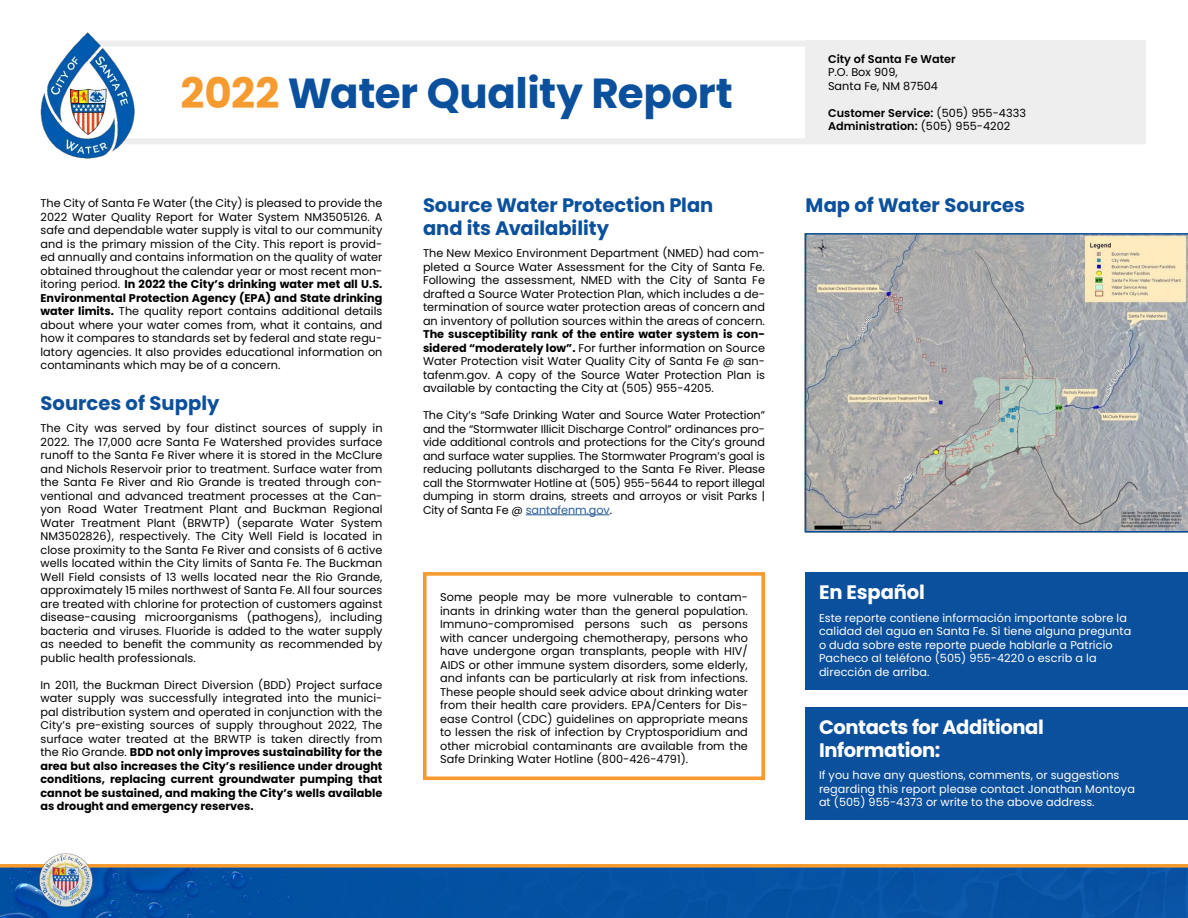
<style>
.page{position:relative;width:1188px;height:918px;background:#fff}
.page>*{position:absolute;margin:0;border:0;box-sizing:border-box;transform-origin:0 0}
.Main_Title{font:700 42px "Poppins";letter-spacing:-.01em;color:#0b509c}
.Header_3{font:700 19.5px/22.5px "Poppins";color:#0b509c}
.Header_4{font:700 19.5px/22.5px "Poppins";letter-spacing:-.02em;color:#fff}
.Body_Copy{font:11.25px/13.5px "Poppins";letter-spacing:.005em;color:#000;text-align:justify}
.Body_White{font:11.25px/13.5px "Poppins";letter-spacing:.005em;color:#fff}
.Body_Copy-2{font:600 11.25px/13.5px "Poppins";letter-spacing:.005em;color:#000}
.s1{color:#f69b30}
.s2{font-weight:600}
.s3{font-weight:400}
.s4{font-weight:700}
.s5{color:#285b97}
</style>
<div class="page">
<img style="left:0;top:868px;width:1188px;height:50px">
<svg style="left:0;top:864px;width:1188px;height:4px;fill:#f69b30"></svg>
<img style="left:40px;top:854px;width:53px;height:52px">
<div style="left:90px;top:40px;width:1055px;height:104px;border:6px solid #eee"></div>
<div style="left:806px;top:40px;width:340px;height:104px;background:#eee"></div>
<hr style="left:526px;top:515px;width:84px;height:1px;background:#285b97">
<div style="left:423px;top:572px;width:342px;height:208px;border:4px solid #f69b30"></div>
<div style="left:806px;top:572px;width:382px;height:117px;background:#0b509c"></div>
<div style="left:806px;top:707px;width:382px;height:113px;background:#0b509c"></div>
<svg style="left:805px;top:233px;width:383px;height:299px"></svg>
<img style="left:40px;top:32px;width:102px;height:127px">
<p class="Main_Title" style="left:181px;top:69px;width:554px"><span class="s1">2022</span> Water Quality Report</p>
<p class="Body_Copy" style="left:828px;top:52px;width:129px;text-align:left"><span class="s2">City of Santa Fe Water<br></span>P.O. Box 909,<br>Santa Fe, NM 87504</p>
<p class="Body_Copy-2" style="left:828px;top:106px;width:200px">Customer Service: <span class="s3">(505) 955-4333<br></span>Administration: <span class="s3">(505) 955-4202</span></p>
<p class="Body_Copy" style="left:40px;top:197px;width:344px">The City of Santa Fe Water (the City) is pleased to provide the 2022 Water Quality Report for Water System NM3505126. A safe and dependable water supply is vital to our community and is the primary mission of the City. This report is provid&shy;ed annually and contains information on the quality of water obtained throughout the calendar year or most recent mon&shy;itoring period. <span class="s4">In 2022 the City’s drinking water met all U.S.<br>Environmental Protection Agency (EPA) and State drinking water limits.</span> The quality report contains additional details about where your water comes from, what it contains, and how it compares to standards set by federal and state regu&shy;latory agencies. It also provides educational information on contaminants which may be of a concern.</p>
<p class="Header_3" style="left:40px;top:392px;width:181px">Sources of Supply</p>
<p class="Body_Copy" style="left:40px;top:422px;width:344px">The City was served by four distinct sources of supply in 2022. The 17,000 acre Santa Fe Watershed provides surface runoff to the Santa Fe River where it is stored in the McClure and Nichols Reservoir prior to treatment. Surface water from the Santa Fe River and Rio Grande is treated through con&shy;ventional and advanced treatment processes at the Can&shy;yon Road Water Treatment Plant and Buckman Regional Water Treatment Plant (BRWTP) (separate Water System NM3502826), respectively. The City Well Field is located in close proximity to the Santa Fe River and consists of 6 active wells located within the City limits of Santa Fe. The Buckman Well Field consists of 13 wells located near the Rio Grande, approximately 15 miles northwest of Santa Fe. All four sources are treated with chlorine for protection of customers against disease-causing microorganisms (pathogens), including bacteria and viruses. Fluoride is added to the water supply as needed to benefit the community as recommended by public health professionals.</p>
<p class="Body_Copy" style="left:40px;top:678px;width:344px">In 2011, the Buckman Direct Diversion (BDD) Project surface water supply was successfully integrated into the munici&shy;pal distribution system and operated in conjunction with the City’s pre-existing sources of supply throughout 2022, The surface water treated at the BRWTP is taken directly from the Rio Grande. <span class="s4">BDD not only improves sustainability for the area but also increases the City’s resilience under drought conditions, replacing current groundwater pumping that cannot be sustained, and making the City’s wells available as drought and emergency reserves.</span></p>
<p class="Header_3" style="left:423px;top:194px;width:292px">Source Water Protection Plan and its Availability</p>
<p class="Body_Copy" style="left:423px;top:247px;width:344px">The New Mexico Environment Department (NMED) had com&shy;pleted a Source Water Assessment for the City of Santa Fe.<br>Following the assessment, NMED with the City of Santa Fe drafted a Source Water Protection Plan, which includes a de&shy;termination of source water protection areas of concern and an inventory of pollution sources within the areas of concern.<br><span class="s4">The susceptibility rank of the entire water system is con&shy;sidered “moderately low”.</span> For further information on Source Water Protection visit Water Quality City of Santa Fe @ san&shy;tafenm.gov. A copy of the Source Water Protection Plan is available by contacting the City at (505) 955-4205.</p>
<p class="Body_Copy" style="left:423px;top:409px;width:344px">The City’s “Safe Drinking Water and Source Water Protection” and the “Stormwater Illicit Discharge Control” ordinances pro&shy;vide additional controls and protections for the City’s ground and surface water supplies. The Stormwater Program’s goal is reducing pollutants discharged to the Santa Fe River. Please call the Stormwater Hotline at (505) 955-5644 to report illegal dumping in storm drains, streets and arroyos or visit Parks | City of Santa Fe @ <span class="s5">santafenm.gov</span>.</p>
<p class="Header_3" style="left:806px;top:194px;width:221px">Map of Water Sources</p>
<p class="Body_Copy" style="left:440px;top:590px;width:309px">Some people may be more vulnerable to contam&shy;inants in drinking water than the general population.<br>Immuno-compromised persons such as persons with cancer undergoing chemotherapy, persons who have undergone organ transplants, people with HIV/ AIDS or other immune system disorders, some elderly, and infants can be particularly at risk from infections.<br>These people should seek advice about drinking water from their health care providers. EPA/Centers for Dis&shy;ease Control (CDC) guidelines on appropriate means to lessen the risk of infection by Cryptosporidium and other microbial contaminants are available from the Safe Drinking Water Hotline (800-426-4791).</p>
<p class="Header_4" style="left:819px;top:581px;width:107px">En Español</p>
<p class="Body_White" style="left:819px;top:611px;width:314px">Este reporte contiene información importante sobre la calidad del agua en Santa Fe. Si tiene alguna pregunta o duda sobre este reporte puede hablarle a Patricio Pacheco al teléfono (505) 955-4220 o escrib a la dirección de arriba.</p>
<p class="Header_4" style="left:819px;top:716px;width:226px">Contacts for Additional<br>Information:</p>
<p class="Body_White" style="left:819px;top:769px;width:317px">If you have any questions, comments, or suggestions regarding this report please contact Jonathan Montoya at (505) 955-4373 or write to the above address.</p>
</div>
